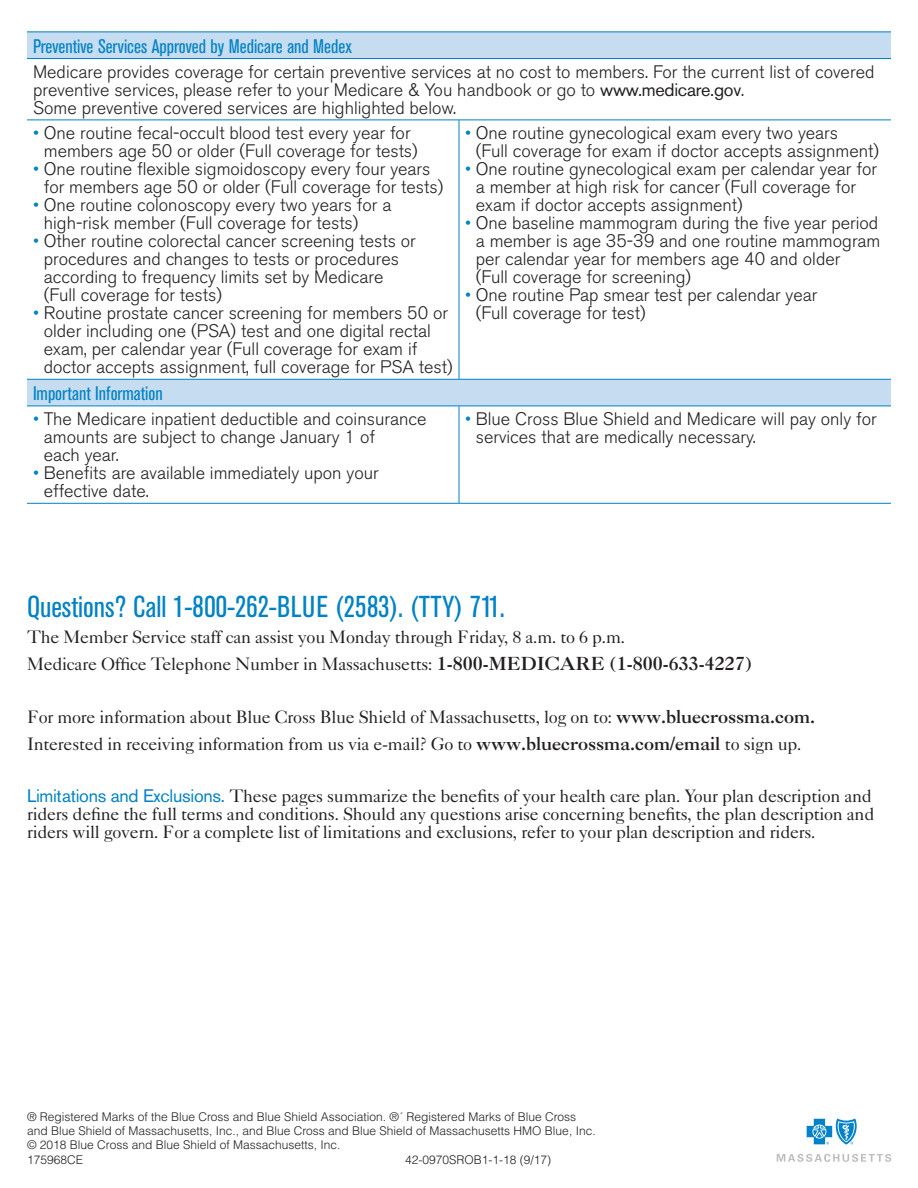
<style>
.page{position:relative;width:918px;height:1188px;background:#fff}
.page>*{position:absolute;margin:0;border:0;box-sizing:border-box;transform-origin:0 0}
.Questions____Get_The{font:condensed 30px "Akzidenz Grotesk BE";color:#0082c5}
.Table_Sub_Header__li{font:condensed 19.5px "Akzidenz Grotesk BE";color:#0082c5}
.Table_Text{font:300 18px/18px "Akzidenz Grotesk BE";color:#231f20}
.Page_4_Text{font:18px/18px "Caslon Five Forty";letter-spacing:-.015em;color:#231f20}
.Registered_Wording{font:300 12px/14.4px "Helvetica";color:#231f20}
.s1{font-weight:400}
.s2{color:#0082c5}
.s3{font-family:"Caslon Three"}
.s4{font-family:"Akzidenz Grotesk BE";color:#0082c5}
</style>
<div class="page">
<svg style="left:777px;top:1154px;width:114px;height:8px"></svg>
<svg style="left:807px;top:1118px;width:50px;height:27px"></svg>
<svg style="left:27px;top:33px;width:864px;height:373px"></svg>
<hr style="left:27px;top:32px;width:432px;height:1px;background:#0082c5">
<hr style="left:459px;top:32px;width:432px;height:1px;background:#0082c5">
<hr style="left:27px;top:58px;width:432px;height:1px;background:#0082c5">
<hr style="left:459px;top:58px;width:432px;height:1px;background:#0082c5">
<hr style="left:27px;top:120px;width:432px;height:1px;background:#0082c5">
<hr style="left:459px;top:120px;width:432px;height:1px;background:#0082c5">
<hr style="left:27px;top:379px;width:432px;height:1px;background:#0082c5">
<hr style="left:459px;top:379px;width:432px;height:1px;background:#0082c5">
<hr style="left:27px;top:503px;width:432px;height:1px;background:#0082c5">
<hr style="left:459px;top:503px;width:432px;height:1px;background:#0082c5">
<hr style="left:459px;top:406px;width:1px;height:97px;background:#0082c5">
<hr style="left:459px;top:120px;width:1px;height:259px;background:#0082c5">
<hr style="left:27px;top:406px;width:432px;height:1px;background:#0082c5">
<hr style="left:459px;top:406px;width:432px;height:1px;background:#0082c5">
<p class="Table_Sub_Header__li" style="left:33px;top:35px;width:320px">Preventive Services Approved by Medicare and Medex</p>
<p class="Table_Text" style="left:33px;top:63px;width:843px">Medicare provides coverage for certain preventive services at no cost to members. For the current list of covered preventive services, please refer to your Medicare &amp; You handbook or go to <span class="s1">www.medicare.gov</span>.<br>Some preventive covered services are highlighted below.</p>
<p class="Table_Text" style="left:44px;top:124px;width:376px;text-indent:-11px"><span class="s2">•</span> One routine fecal-occult blood test every year for members age 50 or older (Full coverage for tests)</p>
<p class="Table_Text" style="left:44px;top:160px;width:401px;text-indent:-11px"><span class="s2">•</span> One routine flexible sigmoidoscopy every four years for members age 50 or older (Full coverage for tests)</p>
<p class="Table_Text" style="left:44px;top:196px;width:349px;text-indent:-11px"><span class="s2">•</span> One routine colonoscopy every two years for a high-risk member (Full coverage for tests)</p>
<p class="Table_Text" style="left:44px;top:232px;width:374px;text-indent:-11px"><span class="s2">•</span> Other routine colorectal cancer screening tests or procedures and changes to tests or procedures according to frequency limits set by Medicare (Full coverage for tests)</p>
<p class="Table_Text" style="left:44px;top:304px;width:410px;text-indent:-11px"><span class="s2">•</span> Routine prostate cancer screening for members 50 or older including one (PSA) test and one digital rectal exam, per calendar year (Full coverage for exam if doctor accepts assignment, full coverage for PSA test)</p>
<p class="Table_Text" style="left:476px;top:124px;width:405px;text-indent:-11px"><span class="s2">•</span> One routine gynecological exam every two years<br>(Full coverage for exam if doctor accepts assignment)</p>
<p class="Table_Text" style="left:476px;top:160px;width:403px;text-indent:-11px"><span class="s2">•</span> One routine gynecological exam per calendar year for a member at high risk for cancer (Full coverage for exam if doctor accepts assignment)</p>
<p class="Table_Text" style="left:476px;top:214px;width:406px;text-indent:-11px"><span class="s2">•</span> One baseline mammogram during the five year period a member is age 35-39 and one routine mammogram per calendar year for members age 40 and older<br>(Full coverage for screening)</p>
<p class="Table_Text" style="left:476px;top:286px;width:343px;text-indent:-11px"><span class="s2">•</span> One routine Pap smear test per calendar year (Full coverage for test)</p>
<p class="Table_Sub_Header__li" style="left:33px;top:382px;width:131px">Important Information</p>
<p class="Table_Text" style="left:44px;top:410px;width:384px;text-indent:-11px"><span class="s2">•</span> The Medicare inpatient deductible and coinsurance amounts are subject to change January 1 of<br>each year.</p>
<p class="Table_Text" style="left:44px;top:464px;width:336px;text-indent:-11px"><span class="s2">•</span> Benefits are available immediately upon your effective date.</p>
<p class="Table_Text" style="left:476px;top:410px;width:402px;text-indent:-11px"><span class="s2">•</span> Blue Cross Blue Shield and Medicare will pay only for services that are medically necessary.</p>
<p class="Questions____Get_The" style="left:27px;top:589px;width:479px">Questions? Call 1-800-262-BLUE (2583). (TTY) 711.</p>
<p class="Page_4_Text" style="left:27px;top:628px;width:600px">The Member Service staff can assist you Monday through Friday, 8 a.m. to 6 p.m.</p>
<p class="Page_4_Text" style="left:27px;top:654px;width:726px">Medicare Office Telephone Number in Massachusetts: <span class="s3">1-800-MEDICARE (1-800-633-4227)</span></p>
<p class="Page_4_Text" style="left:27px;top:708px;width:790px">For more information about Blue Cross Blue Shield of Massachusetts, log on to: <span class="s3">www.bluecrossma.com.</span></p>
<p class="Page_4_Text" style="left:27px;top:734px;width:776px">Interested in receiving information from us via e-mail? Go to <span class="s3">www.bluecrossma.com/email</span> to sign up.</p>
<p class="Page_4_Text" style="left:27px;top:787px;width:849px"><span class="s4">Limitations and Exclusions.</span> These pages summarize the benefits of your health care plan. Your plan description and riders define the full terms and conditions. Should any questions arise concerning benefits, the plan description and riders will govern. For a complete list of limitations and exclusions, refer to your plan description and riders.</p>
<p class="Registered_Wording" style="left:27px;top:1109px;width:570px">® Registered Marks of the Blue Cross and Blue Shield Association. ®´ Registered Marks of Blue Cross and Blue Shield of Massachusetts, Inc., and Blue Cross and Blue Shield of Massachusetts HMO Blue, Inc. © 2018 Blue Cross and Blue Shield of Massachusetts, Inc.</p>
<p class="Registered_Wording" style="left:27px;top:1152px;width:58px">175968CE</p>
<p class="Registered_Wording" style="left:405px;top:1152px;width:148px">42-0970SROB1-1-18 (9/17)</p>
</div>
